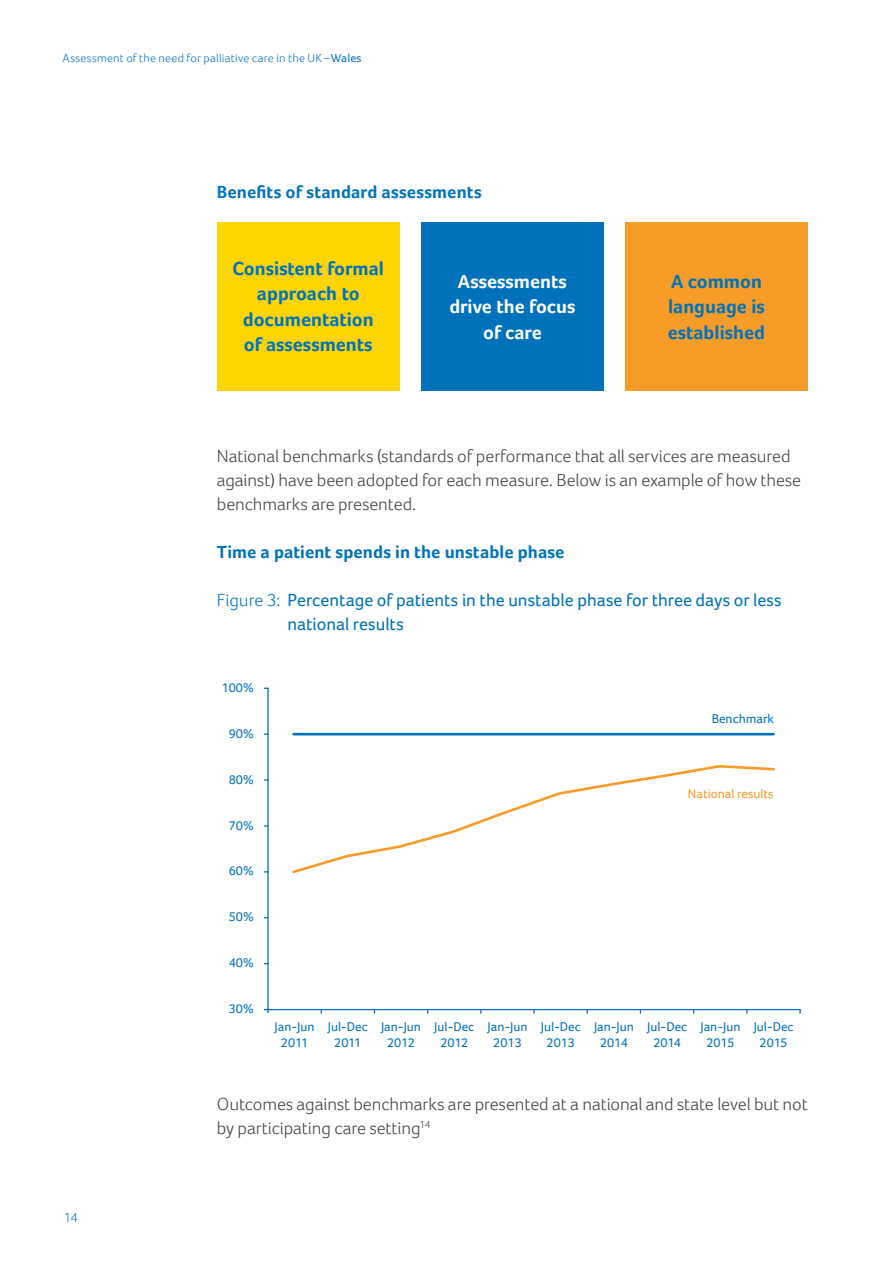
<style>
.page{position:relative;width:893px;height:1263px;background:#fff}
.page>*{position:absolute;margin:0;border:0;box-sizing:border-box;transform-origin:0 0}
.t1{font:700 19.5px/25.5px "Foco";color:#0072bc;text-align:center}
.t2{font:700 19.5px/25.5px "Foco";color:#fff;text-align:center}
.t3{font:300 18px/24px "Foco";letter-spacing:-.005em;color:#3e3e3f}
.t4{font:18px/24px "Foco";color:#0072bc}
.t5{font:700 18px "Foco";letter-spacing:.005em;color:#0072bc}
.t6{font:300 13.5px "Foco";color:#0072bc}
.t7{font:13.05px/15.6px "Foco";color:#0072bc;text-align:center}
.t8{font:13.05px "Foco";color:#f89c28}
.t9{font:300 12px "Foco";letter-spacing:.02em;color:#0072bc}
.s1{font-weight:400}
.s2{font-weight:300}
</style>
<div class="page">
<div style="left:217px;top:222px;width:183px;height:168px;background:#fed503"></div>
<div style="left:421px;top:222px;width:183px;height:168px;background:#0072bc"></div>
<div style="left:625px;top:222px;width:183px;height:168px;background:#f89c28"></div>
<hr style="left:264px;top:1009px;width:536px;height:1px;background:#0072bc">
<hr style="left:267px;top:688px;width:2px;height:325px;background:#0072bc">
<hr style="left:294px;top:733px;width:480px;height:2px;background:#0072bc">
<svg style="left:292px;top:765px;width:483px;height:109px"></svg>
<p class="t9" style="left:63px;top:51px;width:301px">Assessment of the need for palliative care in the UK –<span class="s1">Wales</span></p>
<p class="t5" style="left:217px;top:181px;width:266px">Benefits of standard assessments</p>
<p class="t1" style="left:233px;top:255px;width:153px">Consistent formal approach to documentation of assessments</p>
<p class="t2" style="left:449px;top:268px;width:128px">Assessments drive the focus of care</p>
<p class="t1" style="left:668px;top:268px;width:99px;text-align:left">A common language is established</p>
<p class="t3" style="left:217px;top:444px;width:586px">National benchmarks (standards of performance that all services are measured against) have been adopted for each measure. Below is an example of how these benchmarks are presented.</p>
<p class="t5" style="left:217px;top:541px;width:349px">Time a patient spends in the unstable phase</p>
<p class="t4" style="left:287px;top:588px;width:496px;text-indent:-71px"><span class="s2">Figure 3:</span> Percentage of patients in the unstable phase for three days or less national results</p>
<p class="t7" style="left:222px;top:680px;width:34px">100%</p>
<p class="t7" style="left:229px;top:726px;width:27px">90%</p>
<p class="t7" style="left:229px;top:771px;width:27px">80%</p>
<p class="t7" style="left:229px;top:817px;width:27px">70%</p>
<p class="t7" style="left:229px;top:863px;width:27px">60%</p>
<p class="t7" style="left:229px;top:909px;width:27px">50%</p>
<p class="t7" style="left:229px;top:955px;width:27px">40%</p>
<p class="t7" style="left:229px;top:1000px;width:27px">30%</p>
<p class="t7" style="left:712px;top:711px;width:64px">Benchmark</p>
<p class="t8" style="left:688px;top:786px;width:87px">National results</p>
<p class="t7" style="left:275px;top:1018px;width:41px">Jan-Jun<br>2011</p>
<p class="t7" style="left:328px;top:1018px;width:41px">Jul-Dec<br>2011</p>
<p class="t7" style="left:381px;top:1018px;width:41px">Jan-Jun<br>2012</p>
<p class="t7" style="left:434px;top:1018px;width:41px">Jul-Dec<br>2012</p>
<p class="t7" style="left:487px;top:1018px;width:41px">Jan-Jun<br>2013</p>
<p class="t7" style="left:541px;top:1018px;width:41px">Jul-Dec<br>2013</p>
<p class="t7" style="left:594px;top:1018px;width:41px">Jan-Jun<br>2014</p>
<p class="t7" style="left:647px;top:1018px;width:41px">Jul-Dec<br>2014</p>
<p class="t7" style="left:700px;top:1018px;width:41px">Jan-Jun<br>2015</p>
<p class="t7" style="left:754px;top:1018px;width:41px">Jul-Dec<br>2015</p>
<p class="t6" style="left:64px;top:1209px;width:16px">14</p>
<p class="t3" style="left:217px;top:1092px;width:592px">Outcomes against benchmarks are presented at a national and state level but not by participating care setting<sup>14</sup></p>
</div>
